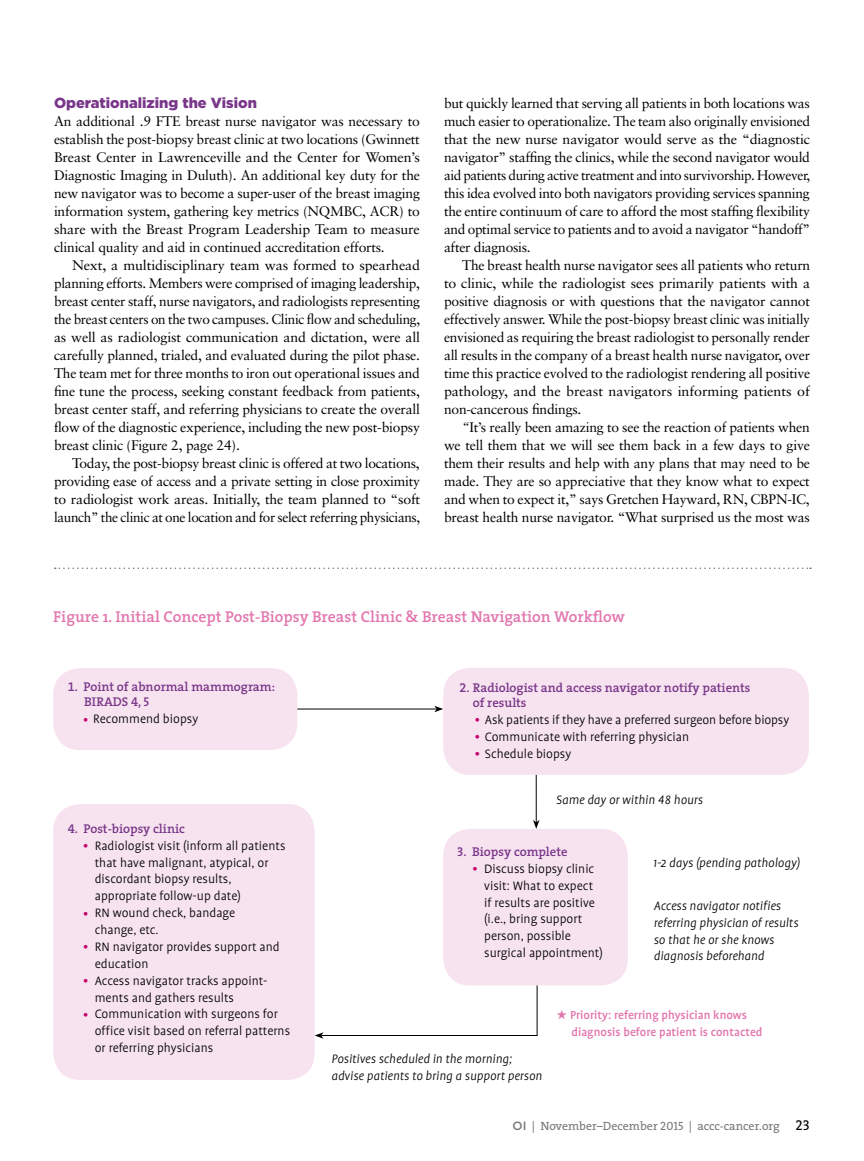
<style>
.page{position:relative;width:864px;height:1161px;background:#fff}
.page>*{position:absolute;margin:0;border:0;box-sizing:border-box;transform-origin:0 0}
.t1{font:600 15.75px "The Serif";color:#e276ae}
.t2{font:900 14.7px "Gotham HTF";color:#79368a}
.t3{font:13.8px/18px "Sabon";letter-spacing:-.015em;color:#000;text-align:justify}
.t4{font:300 13.8px/16.8px "Profile";color:#000}
.t5{font:italic 300 13.8px/16.8px "Profile";color:#000}
.t6{font:500 13.2px/17px "Profile";color:#e276ae}
.t7{font:600 12.75px/15px "The Serif";color:#79368a}
.t8{font:12px "The Serif";color:#77787b}
.s1{font-style:italic}
.s2{font-family:"The Serif Semi Bold Expert";font-weight:400}
.s3{font-family:"The Serif Semi Bold Caps";font-weight:400}
.s4{font-size:18px;color:#c6006f}
.s5{font-family:"Profile NO"}
.s6{font-family:"Gotham HTF";font-weight:500}
.s7{font-family:"The Serif Caps"}
.s8{font-family:"The Serif Caps";font-size:14.25px;color:#000}
</style>
<div class="page">
<div style="left:53px;top:668px;width:244px;height:82px;background:#f7e3ef;border-radius:27px"></div>
<div style="left:443px;top:668px;width:366px;height:107px;background:#f7e3ef;border-radius:27px"></div>
<div style="left:443px;top:829px;width:185px;height:157px;background:#f7e3ef;border-radius:27px"></div>
<div style="left:53px;top:804px;width:262px;height:276px;background:#f7e3ef;border-radius:27px"></div>
<hr style="left:297px;top:709px;width:140px;height:1px;background:#000">
<svg style="left:434px;top:706px;width:9px;height:6px"></svg>
<hr style="left:536px;top:775px;width:1px;height:47px;background:#000">
<svg style="left:533px;top:820px;width:7px;height:9px"></svg>
<svg style="left:315px;top:985px;width:222px;height:54px"></svg>
<svg style="left:55px;top:568px;width:756px;height:1px"></svg>
<p class="t2" style="left:54px;top:94px;width:204px">Operationalizing the Vision</p>
<p class="t3" style="left:54px;top:112px;width:368px">An additional .9 FTE breast nurse navigator was necessary to establish the post-biopsy breast clinic at two locations (Gwinnett Breast Center in Lawrenceville and the Center for Women’s Diagnostic Imaging in Duluth). An additional key duty for the new navigator was to become a super-user of the breast imaging information system, gathering key metrics (NQMBC, ACR) to share with the Breast Program Leadership Team to measure clinical quality and aid in continued accreditation efforts.</p>
<p class="t3" style="left:54px;top:256px;width:368px;text-indent:18px">Next, a multidisciplinary team was formed to spearhead planning efforts. Members were comprised of imaging leadership, breast center staff, nurse navigators, and radiologists representing the breast centers on the two campuses. Clinic flow and scheduling, as well as radiologist communication and dictation, were all carefully planned, trialed, and evaluated during the pilot phase.<br>The team met for three months to iron out operational issues and fine tune the process, seeking constant feedback from patients, breast center staff, and referring physicians to create the overall flow of the diagnostic experience, including the new post-biopsy breast clinic (Figure 2, page 24).</p>
<p class="t3" style="left:54px;top:454px;width:368px;text-indent:18px">Today, the post-biopsy breast clinic is offered at two locations, providing ease of access and a private setting in close proximity to radiologist work areas. Initially, the team planned to “soft launch” the clinic at one location and for select referring physicians,</p>
<p class="t3" style="left:444px;top:94px;width:368px">but quickly learned that serving all patients in both locations was much easier to operationalize. The team also originally envisioned that the new nurse navigator would serve as the “diagnostic navigator” staffing the clinics, while the second navigator would aid patients during active treatment and into survivorship. However, this idea evolved into both navigators providing services spanning the entire continuum of care to afford the most staffing flexibility and optimal service to patients and to avoid a navigator “handoff” after diagnosis.</p>
<p class="t3" style="left:444px;top:256px;width:368px;text-indent:18px">The breast health nurse navigator sees all patients who return to clinic, while the radiologist sees primarily patients with a positive diagnosis or with questions that the navigator cannot effectively answer. While the post-biopsy breast clinic was initially envisioned as requiring the breast radiologist to personally render all results in the company of a breast health nurse navigator, over time this practice evolved to the radiologist rendering all positive pathology, and the breast navigators informing patients of non-cancerous findings.</p>
<p class="t3" style="left:444px;top:418px;width:368px;text-indent:18px"><span class="s1">“</span>It’s really been amazing to see the reaction of patients when we tell them that we will see them back in a few days to give them their results and help with any plans that may need to be made. They are so appreciative that they know what to expect and when to expect it,” says Gretchen Hayward, RN, CBPN-IC, breast health nurse navigator. “What surprised us the most was</p>
<p class="t1" style="left:53px;top:604px;width:573px">Figure 1. Initial Concept Post-Biopsy Breast Clinic &amp; Breast Navigation Workflow</p>
<p class="t7" style="left:84px;top:679px;width:192px;text-indent:-16px"><span class="s2">1.</span> Point of abnormal mammogram:<br>BIRADS <span class="s3">4, 5</span></p>
<p class="t4" style="left:83px;top:711px;width:117px"><span class="s4">•</span> Recommend biopsy</p>
<p class="t7" style="left:473px;top:680px;width:279px;text-indent:-14px"><span class="s2">2.</span> Radiologist and access navigator notify patients of results</p>
<p class="t4" style="left:474px;top:712px;width:316px"><span class="s4">•</span> Ask patients if they have a preferred surgeon before biopsy</p>
<p class="t4" style="left:474px;top:728px;width:216px"><span class="s4">•</span> Communicate with referring physician</p>
<p class="t4" style="left:474px;top:745px;width:98px"><span class="s4">•</span> Schedule biopsy</p>
<p class="t5" style="left:556px;top:791px;width:148px">Same day or within <span class="s5">48</span> hours</p>
<p class="t7" style="left:68px;top:821px;width:119px"><span class="s2">4.</span> Post-biopsy clinic</p>
<p class="t4" style="left:95px;top:837px;width:192px;text-indent:-12px"><span class="s4">•</span> Radiologist visit (inform all patients that have malignant, atypical, or discordant biopsy results, appropriate follow-up date)</p>
<p class="t4" style="left:95px;top:905px;width:142px;text-indent:-12px"><span class="s4">•</span> RN wound check, bandage change, etc.</p>
<p class="t4" style="left:95px;top:938px;width:187px;text-indent:-12px"><span class="s4">•</span> RN navigator provides support and education</p>
<p class="t4" style="left:95px;top:972px;width:174px;text-indent:-12px"><span class="s4">•</span> Access navigator tracks appoint&shy;ments and gathers results</p>
<p class="t4" style="left:95px;top:1006px;width:197px;text-indent:-12px"><span class="s4">•</span> Communication with surgeons for office visit based on referral patterns or referring physicians</p>
<p class="t6" style="left:572px;top:1006px;width:192px;text-indent:-15px">★ Priority: referring physician knows diagnosis before patient is contacted</p>
<p class="t5" style="left:331px;top:1051px;width:212px">Positives scheduled in the morning; advise patients to bring a support person</p>
<p class="t7" style="left:457px;top:844px;width:112px"><span class="s3">3.</span> Biopsy complete</p>
<p class="t4" style="left:484px;top:860px;width:120px;text-indent:-12px"><span class="s4">•</span> Discuss biopsy clinic visit: What to expect if results are positive (i.e., bring support person, possible surgical appointment)</p>
<p class="t5" style="left:653px;top:854px;width:148px">1-2 days (pending pathology)</p>
<p class="t5" style="left:654px;top:897px;width:146px">Access navigator notifies referring physician of results so that he or she knows diagnosis beforehand</p>
<p class="t8" style="left:513px;top:1116px;width:299px"><span class="s6">OI</span> | November–December <span class="s7">2015</span> | accc-cancer.org <span class="s8">23</span></p>
</div>
